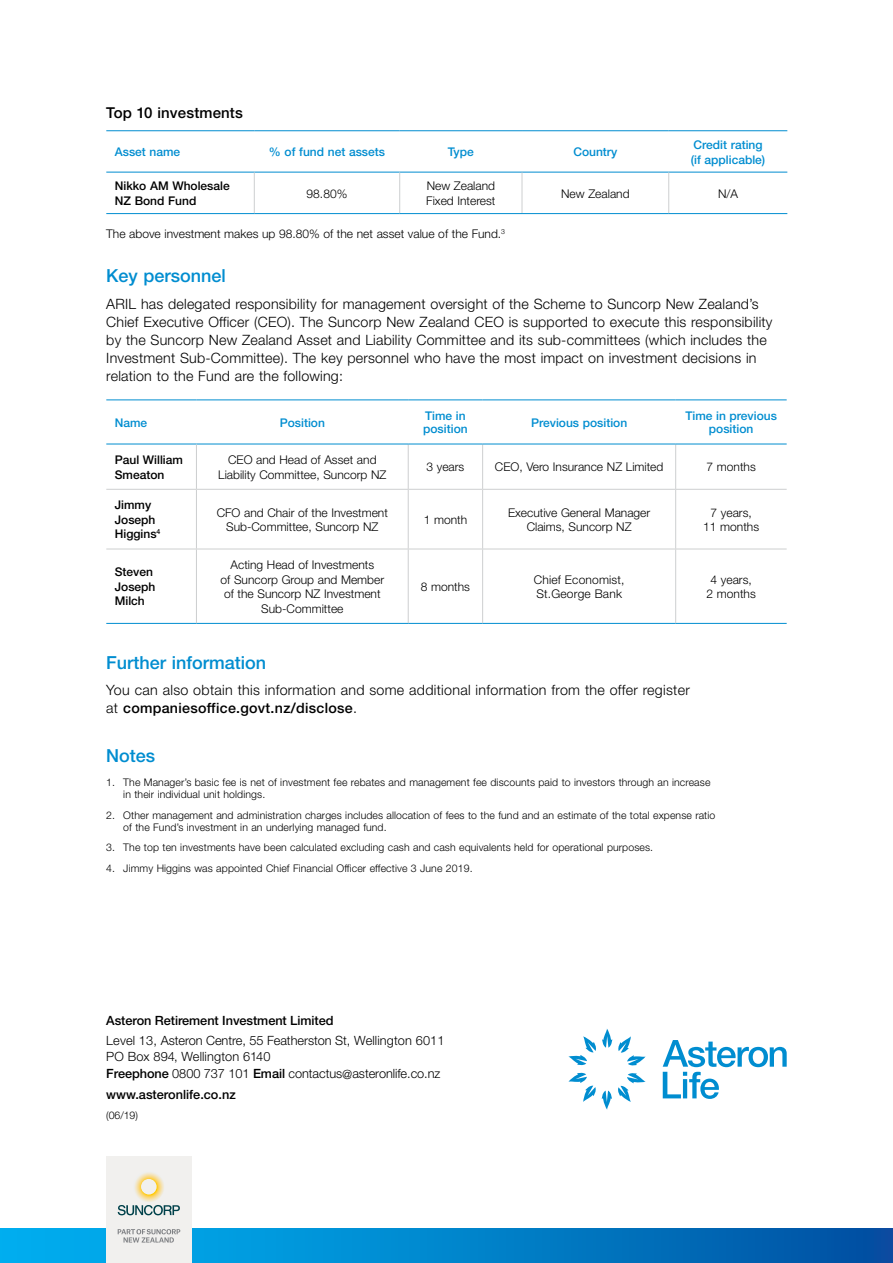
<style>
.page{position:relative;width:893px;height:1263px;background:#fff}
.page>*{position:absolute;margin:0;border:0;box-sizing:border-box;transform-origin:0 0}
.t1{font:500 18px "Helvetica Neue";color:#008dd0}
.t2{font:500 15px "Helvetica Neue";letter-spacing:.01em;color:#000}
.t3{font:300 14.25px/18px "Helvetica Neue";letter-spacing:.015em;color:#000}
.t4{font:300 12.75px/16.5px "Helvetica Neue";letter-spacing:-.005em;color:#000}
.t5{font:500 12.75px "Helvetica Neue";letter-spacing:-.005em;color:#000}
.t6{font:300 12px/14.5px "Helvetica Neue";color:#000;text-align:center}
.t7{font:500 12px/13.5px "Helvetica Neue";color:#008dd0}
.t8{font:500 12px/14.5px "Helvetica Neue";color:#000}
.t9{font:300 10.5px/12px "Helvetica Neue";letter-spacing:.01em;color:#000}
.s1{font-weight:500}
</style>
<div class="page">
<hr style="left:106px;top:130px;width:148px;height:1px;background:#008dd0">
<hr style="left:254px;top:130px;width:146px;height:1px;background:#008dd0">
<hr style="left:400px;top:130px;width:122px;height:1px;background:#008dd0">
<hr style="left:522px;top:130px;width:147px;height:1px;background:#008dd0">
<hr style="left:669px;top:130px;width:118px;height:1px;background:#008dd0">
<hr style="left:106px;top:172px;width:148px;height:1px;background:#008dd0">
<hr style="left:254px;top:172px;width:146px;height:1px;background:#008dd0">
<hr style="left:400px;top:172px;width:122px;height:1px;background:#008dd0">
<hr style="left:522px;top:172px;width:147px;height:1px;background:#008dd0">
<hr style="left:669px;top:172px;width:118px;height:1px;background:#008dd0">
<hr style="left:254px;top:172px;width:1px;height:41px;background:#cdcfd0">
<hr style="left:399px;top:172px;width:1px;height:41px;background:#cdcfd0">
<hr style="left:522px;top:172px;width:1px;height:41px;background:#cdcfd0">
<hr style="left:668px;top:172px;width:1px;height:41px;background:#cdcfd0">
<hr style="left:106px;top:213px;width:148px;height:1px;background:#008dd0">
<hr style="left:254px;top:213px;width:146px;height:1px;background:#008dd0">
<hr style="left:400px;top:213px;width:122px;height:1px;background:#008dd0">
<hr style="left:522px;top:213px;width:147px;height:1px;background:#008dd0">
<hr style="left:669px;top:213px;width:118px;height:1px;background:#008dd0">
<hr style="left:106px;top:623px;width:90px;height:1px;background:#008dd0">
<hr style="left:196px;top:623px;width:212px;height:1px;background:#008dd0">
<hr style="left:408px;top:623px;width:75px;height:1px;background:#008dd0">
<hr style="left:483px;top:623px;width:193px;height:1px;background:#008dd0">
<hr style="left:676px;top:623px;width:111px;height:1px;background:#008dd0">
<hr style="left:408px;top:444px;width:1px;height:45px;background:#cdcfd0">
<hr style="left:482px;top:444px;width:1px;height:45px;background:#cdcfd0">
<hr style="left:675px;top:444px;width:1px;height:45px;background:#cdcfd0">
<hr style="left:196px;top:489px;width:212px;height:1px;background:#cdcfd0">
<hr style="left:196px;top:549px;width:212px;height:1px;background:#cdcfd0">
<hr style="left:408px;top:489px;width:75px;height:1px;background:#cdcfd0">
<hr style="left:408px;top:490px;width:1px;height:59px;background:#cdcfd0">
<hr style="left:408px;top:549px;width:75px;height:1px;background:#cdcfd0">
<hr style="left:408px;top:549px;width:1px;height:74px;background:#cdcfd0">
<hr style="left:483px;top:489px;width:193px;height:1px;background:#cdcfd0">
<hr style="left:482px;top:490px;width:1px;height:59px;background:#cdcfd0">
<hr style="left:483px;top:549px;width:193px;height:1px;background:#cdcfd0">
<hr style="left:482px;top:549px;width:1px;height:74px;background:#cdcfd0">
<hr style="left:676px;top:489px;width:111px;height:1px;background:#cdcfd0">
<hr style="left:675px;top:490px;width:1px;height:59px;background:#cdcfd0">
<hr style="left:676px;top:549px;width:111px;height:1px;background:#cdcfd0">
<hr style="left:675px;top:549px;width:1px;height:74px;background:#cdcfd0">
<hr style="left:196px;top:399px;width:212px;height:1px;background:#008dd0">
<hr style="left:408px;top:399px;width:75px;height:1px;background:#008dd0">
<hr style="left:483px;top:399px;width:193px;height:1px;background:#008dd0">
<hr style="left:676px;top:399px;width:111px;height:1px;background:#008dd0">
<hr style="left:196px;top:444px;width:212px;height:1px;background:#008dd0">
<hr style="left:408px;top:444px;width:75px;height:1px;background:#008dd0">
<hr style="left:483px;top:444px;width:193px;height:1px;background:#008dd0">
<hr style="left:676px;top:444px;width:111px;height:1px;background:#008dd0">
<hr style="left:106px;top:399px;width:90px;height:1px;background:#008dd0">
<hr style="left:106px;top:444px;width:90px;height:1px;background:#008dd0">
<hr style="left:106px;top:489px;width:90px;height:1px;background:#cdcfd0">
<hr style="left:106px;top:549px;width:90px;height:1px;background:#cdcfd0">
<hr style="left:196px;top:444px;width:1px;height:45px;background:#cdcfd0">
<hr style="left:196px;top:490px;width:1px;height:59px;background:#cdcfd0">
<hr style="left:196px;top:549px;width:1px;height:74px;background:#cdcfd0">
<svg style="left:0;top:1229px;width:893px;height:34px;background:#0080c8"></svg>
<div style="left:106px;top:1157px;width:85px;height:106px;background:#f1f0ee"></div>
<svg style="left:118px;top:1229px;width:62px;height:13px"></svg>
<svg style="left:118px;top:1187px;width:62px;height:28px"></svg>
<svg style="left:568px;top:1029px;width:219px;height:81px"></svg>
<p class="t2" style="left:106px;top:104px;width:138px">Top 10 investments</p>
<p class="t7" style="left:115px;top:145px;width:67px">Asset name</p>
<p class="t7" style="left:269px;top:145px;width:118px">% of fund net assets</p>
<p class="t7" style="left:448px;top:145px;width:28px">Type</p>
<p class="t7" style="left:573px;top:145px;width:46px">Country</p>
<p class="t7" style="left:691px;top:137px;width:76px;line-height:15px">Credit rating (if applicable)</p>
<p class="t8" style="left:115px;top:178px;width:116px;line-height:15px">Nikko AM Wholesale<br>NZ Bond Fund</p>
<p class="t6" style="left:307px;top:186px;width:42px">98.80%</p>
<p class="t6" style="left:426px;top:178px;width:71px;line-height:15px;text-align:left">New Zealand<br>Fixed Interest</p>
<p class="t6" style="left:561px;top:186px;width:70px">New Zealand</p>
<p class="t6" style="left:718px;top:186px;width:22px">N/A</p>
<p class="t6" style="left:106px;top:226px;width:400px">The above investment makes up 98.80% of the net asset value of the Fund.<sup>3</sup></p>
<p class="t1" style="left:106px;top:265px;width:121px">Key personnel</p>
<p class="t3" style="left:106px;top:294px;width:668px">ARIL has delegated responsibility for management oversight of the Scheme to Suncorp New Zealand’s Chief Executive Officer (CEO). The Suncorp New Zealand CEO is supported to execute this responsibility by the Suncorp New Zealand Asset and Liability Committee and its sub-committees (which includes the Investment Sub-Committee). The key personnel who have the most impact on investment decisions in relation to the Fund are the following:</p>
<p class="t7" style="left:115px;top:415px;width:34px">Name</p>
<p class="t7" style="left:280px;top:415px;width:47px">Position</p>
<p class="t7" style="left:423px;top:409px;width:46px">Time in position</p>
<p class="t7" style="left:531px;top:415px;width:98px">Previous position</p>
<p class="t7" style="left:685px;top:409px;width:93px;text-align:center">Time in previous position</p>
<p class="t8" style="left:115px;top:452px;width:70px">Paul William<br>Smeaton</p>
<p class="t6" style="left:218px;top:452px;width:170px">CEO and Head of Asset and<br>Liability Committee, Suncorp NZ</p>
<p class="t6" style="left:426px;top:460px;width:39px">3 years</p>
<p class="t6" style="left:495px;top:460px;width:170px">CEO, Vero Insurance NZ Limited</p>
<p class="t6" style="left:707px;top:460px;width:51px">7 months</p>
<p class="t8" style="left:115px;top:498px;width:47px">Jimmy<br>Joseph<br>Higgins<sup>4</sup></p>
<p class="t6" style="left:217px;top:505px;width:173px">CFO and Chair of the Investment<br>Sub-Committee, Suncorp NZ</p>
<p class="t6" style="left:424px;top:512px;width:45px">1 month</p>
<p class="t6" style="left:508px;top:505px;width:144px">Executive General Manager<br>Claims, Suncorp NZ</p>
<p class="t6" style="left:703px;top:505px;width:57px">7 years,<br>11 months</p>
<p class="t8" style="left:115px;top:565px;width:42px">Steven<br>Joseph<br>Milch</p>
<p class="t6" style="left:221px;top:557px;width:165px">Acting Head of Investments<br>of Suncorp Group and Member of the Suncorp NZ Investment<br>Sub-Committee</p>
<p class="t6" style="left:421px;top:579px;width:51px">8 months</p>
<p class="t6" style="left:534px;top:572px;width:92px;text-align:left">Chief Economist,<br>St.George Bank</p>
<p class="t6" style="left:707px;top:572px;width:51px">4 years,<br>2 months</p>
<p class="t1" style="left:106px;top:651px;width:161px">Further information</p>
<p class="t3" style="left:106px;top:681px;width:585px">You can also obtain this information and some additional information from the offer register at <span class="s1">companiesoffice.govt.nz/disclose</span>.</p>
<p class="t1" style="left:106px;top:744px;width:51px">Notes</p>
<p class="t9" style="left:123px;top:776px;width:589px;text-indent:-17px">1. The Manager’s basic fee is net of investment fee rebates and management fee discounts paid to investors through an increase in their individual unit holdings.</p>
<p class="t9" style="left:123px;top:809px;width:594px;text-indent:-17px">2. Other management and administration charges includes allocation of fees to the fund and an estimate of the total expense ratio of the Fund’s investment in an underlying managed fund.</p>
<p class="t9" style="left:106px;top:841px;width:548px">3. The top ten investments have been calculated excluding cash and cash equivalents held for operational purposes.</p>
<p class="t9" style="left:106px;top:862px;width:368px">4. Jimmy Higgins was appointed Chief Financial Officer effective 3 June 2019.</p>
<p class="t5" style="left:106px;top:1013px;width:229px">Asteron Retirement Investment Limited</p>
<p class="t4" style="left:106px;top:1032px;width:340px">Level 13, Asteron Centre, 55 Featherston St, Wellington 6011<br>PO Box 894, Wellington 6140<br><span class="s1">Freephone</span> 0800 737 101 <span class="s1">Email</span> contactus@asteronlife.co.nz</p>
<p class="t5" style="left:106px;top:1086px;width:131px">www.asteronlife.co.nz</p>
<p class="t9" style="left:106px;top:1109px;width:33px">(06/19)</p>
</div>
